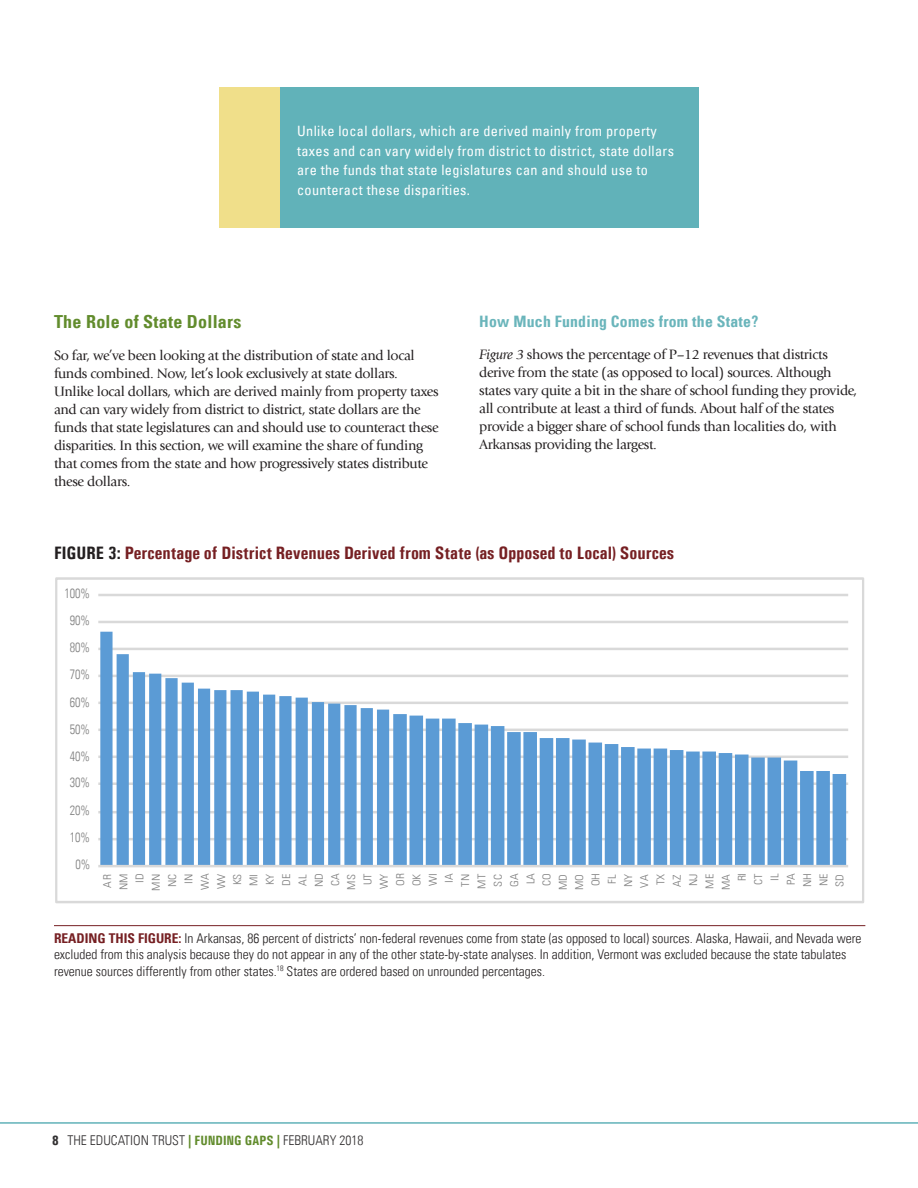
<style>
.page{position:relative;width:918px;height:1188px;background:#fff}
.page>*{position:absolute;margin:0;border:0;box-sizing:border-box;transform-origin:0 0}
.Figure{font:700 condensed 18px "Univers";color:#762023}
.BODY_HEADER{font:700 condensed 18px "Univers LT";letter-spacing:.015em;color:#628c2d}
.BODY_HEADER-2{font:700 condensed 15.75px "Univers LT";letter-spacing:.015em;color:#6ab5bb}
.BODY_TEXT_kl{font:14.25px/18px "Giovanni";letter-spacing:-.025em;color:#231f20}
.Side_Bar_Text{font:condensed 14.25px/19.5px "Univers LT";letter-spacing:.025em;color:#fff}
.Fig_Description{font:300 condensed 13.5px/16.5px "Univers LT";color:#231f20}
.t1{font:300 condensed 13.5px "Univers LT";color:#312f30}
.t2{font:300 condensed 13.5px "Univers LT";letter-spacing:-.005em;color:#7f7f7f;scale:.91 1}
.t3{font:300 condensed 10.8px/16.4px "Univers LT";letter-spacing:-.01em;color:#7f7f7f;text-align:right;scale:1.1 1}
.s1{font-style:italic}
.s2{color:#231f20}
.s3{font-weight:700;color:#762023}
.s4{font-weight:700}
.s5{font-weight:700;color:#628c2d}
.s6{font-family:"Univers";font-weight:700;color:#628c2d}
</style>
<div class="page">
<hr style="left:0;top:1122px;width:918px;height:2px;background:#61b2b9">
<hr style="left:54px;top:925px;width:811px;height:1px;background:#762023">
<hr style="left:98px;top:838px;width:750px;height:2px;background:#d9d9d9">
<hr style="left:98px;top:811px;width:750px;height:2px;background:#d9d9d9">
<hr style="left:98px;top:783px;width:750px;height:2px;background:#d9d9d9">
<hr style="left:98px;top:756px;width:750px;height:2px;background:#d9d9d9">
<hr style="left:98px;top:729px;width:750px;height:2px;background:#d9d9d9">
<hr style="left:98px;top:702px;width:750px;height:2px;background:#d9d9d9">
<hr style="left:98px;top:675px;width:750px;height:2px;background:#d9d9d9">
<hr style="left:98px;top:648px;width:750px;height:2px;background:#d9d9d9">
<hr style="left:98px;top:621px;width:750px;height:2px;background:#d9d9d9">
<hr style="left:98px;top:594px;width:750px;height:2px;background:#d9d9d9">
<svg style="left:100px;top:632px;width:746px;height:233px"></svg>
<hr style="left:98px;top:865px;width:750px;height:2px;background:#d9d9d9">
<div style="left:55px;top:577px;width:809px;height:326px;border:2px solid #d9d9d9"></div>
<div style="left:219px;top:88px;width:480px;height:140px;background:#61b2b9"></div>
<div style="left:219px;top:88px;width:61px;height:140px;background:#f0df8a"></div>
<p class="Side_Bar_Text" style="left:297px;top:121px;width:378px">Unlike local dollars, which are derived mainly from property taxes and can vary widely from district to district, state dollars are the funds that state legislatures can and should use to counteract these disparities.</p>
<p class="BODY_HEADER" style="left:54px;top:311px;width:189px">The Role of State Dollars</p>
<p class="BODY_TEXT_kl" style="left:54px;top:346px;width:386px">So far, we’ve been looking at the distribution of state and local funds combined. Now, let’s look exclusively at state dollars.<br>Unlike local dollars, which are derived mainly from property taxes and can vary widely from district to district, state dollars are the funds that state legislatures can and should use to counteract these disparities. In this section, we will examine the share of funding that comes from the state and how progressively states distribute these dollars.</p>
<p class="BODY_HEADER-2" style="left:479px;top:312px;width:281px">How Much Funding Comes from the State?</p>
<p class="BODY_TEXT_kl" style="left:479px;top:345px;width:379px"><span class="s1">Figure 3</span> shows the percentage of P–12 revenues that districts derive from the state (as opposed to local) sources. Although states vary quite a bit in the share of school funding they provide, all contribute at least a third of funds. About half of the states provide a bigger share of school funds than localities do, with Arkansas providing the largest.</p>
<p class="Figure" style="left:54px;top:542px;width:622px"><span class="s2">FIGURE 3:</span> Percentage of District Revenues Derived from State (as Opposed to Local) Sources</p>
<p class="t2" style="left:64px;top:585px;width:30px">100%</p>
<p class="t2" style="left:70px;top:612px;width:24px">90%</p>
<p class="t2" style="left:70px;top:639px;width:24px">80%</p>
<p class="t2" style="left:70px;top:666px;width:24px">70%</p>
<p class="t2" style="left:70px;top:694px;width:24px">60%</p>
<p class="t2" style="left:70px;top:721px;width:24px">50%</p>
<p class="t2" style="left:70px;top:748px;width:24px">40%</p>
<p class="t2" style="left:70px;top:775px;width:24px">30%</p>
<p class="t2" style="left:70px;top:802px;width:24px">20%</p>
<p class="t2" style="left:70px;top:829px;width:24px">10%</p>
<p class="t2" style="left:75px;top:856px;width:18px">0%</p>
<p class="t3" style="left:99px;top:891px;width:18px;rotate:-90deg">AR<br>NM<br>ID<br>MN<br>NC<br>IN<br>WA<br>WV<br>KS<br>MI<br>KY<br>DE<br>AL<br>ND<br>CA<br>MS<br>UT<br>WY<br>OR<br>OK<br>WI<br>IA<br>TN<br>MT<br>SC<br>GA<br>LA<br>CO<br>MD<br>MO<br>OH<br>FL<br>NY<br>VA<br>TX<br>AZ<br>NJ<br>ME<br>MA<br>RI<br>CT<br>IL<br>PA<br>NH<br>NE<br>SD</p>
<p class="Fig_Description" style="left:54px;top:930px;width:809px"><span class="s3">READING THIS FIGURE:</span> In Arkansas, 86 percent of districts’ non-federal revenues come from state (as opposed to local) sources. Alaska, Hawaii, and Nevada were excluded from this analysis because they do not appear in any of the other state-by-state analyses. In addition, Vermont was excluded because the state tabulates revenue sources differently from other states.<sup>18</sup> States are ordered based on unrounded percentages.</p>
<p class="t1" style="left:52px;top:1132px;width:312px"><span class="s4">8</span> THE EDUCATION TRUST <span class="s5">|</span> <span class="s6">FUNDING GAPS</span> <span class="s5">|</span> FEBRUARY 2018</p>
</div>
